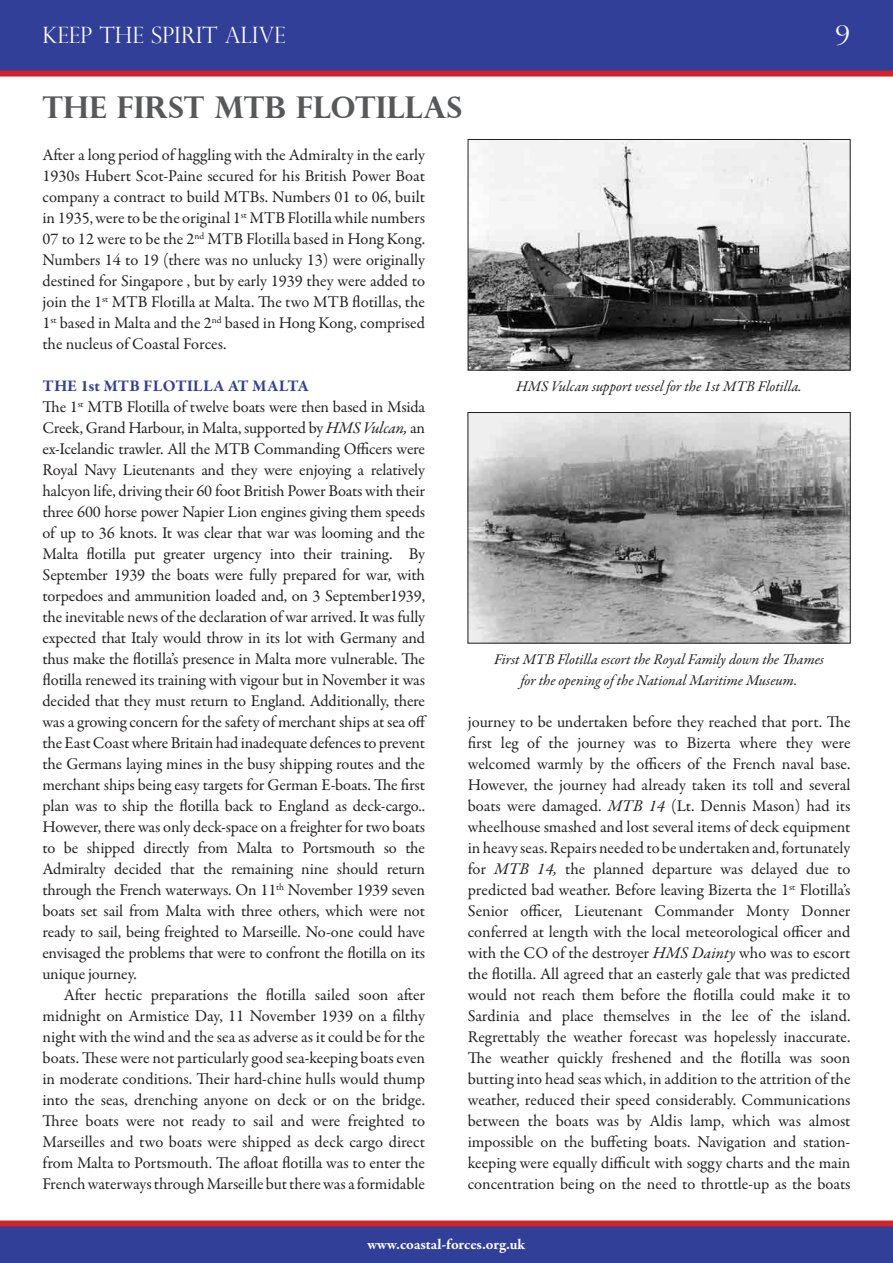
<style>
.page{position:relative;width:893px;height:1263px;background:#fff}
.page>*{position:absolute;margin:0;border:0;box-sizing:border-box;transform-origin:0 0}
.A-Head{font:700 30px "Perpetua Titling";color:#57585a}
.t1{font:300 27px "Perpetua Titling";color:#fff}
.t2{font:300 22.5px "Perpetua Titling";color:#fff}
.Main_text{font:16.5px/21px "Garamond Premr Pro";letter-spacing:-.01em;color:#231f20;text-align:justify}
.Main_text_para{font:16.5px/21px "Garamond Premr Pro";letter-spacing:-.005em;color:#231f20;text-align:justify}
.B-Head{font:700 16.5px "Garamond Premr Pro";letter-spacing:.005em;color:#323f99}
.t3{font:italic 15px/21px "Garamond Premr Pro";letter-spacing:-.005em;color:#231f20;text-align:center}
.t4{font:700 15px "Garamond Premr Pro";color:#fff}
.s1{font-style:italic}
</style>
<div class="page">
<svg style="left:0;top:0;width:893px;height:77px;background:#3f3d90"></svg>
<svg style="left:0;top:1220px;width:893px;height:43px;background:#4a3d8a"></svg>
<img style="left:470px;top:141px;width:378px;height:227px">
<div style="left:468px;top:139px;width:382px;height:231px;border:1px solid #231f20"></div>
<img style="left:470px;top:414px;width:378px;height:227px">
<div style="left:468px;top:412px;width:382px;height:231px;border:1px solid #231f20"></div>
<h3 class="t2" style="left:42px;top:22px;width:245px">KEEP THE SPIRIT ALIVE</h3>
<h2 class="t1" style="left:835px;top:19px;width:17px">9</h2>
<p class="A-Head" style="left:43px;top:89px;width:421px">THE FIRST MTB FLOTILLAS</p>
<p class="Main_text" style="left:43px;top:145px;width:384px">After a long period of haggling with the Admiralty in the early 1930s Hubert Scot-Paine secured for his British Power Boat company a contract to build MTBs. Numbers 01 to 06, built in 1935, were to be the original 1<sup>st</sup> MTB Flotilla while numbers 07 to 12 were to be the 2<sup>nd</sup> MTB Flotilla based in Hong Kong.<br>Numbers 14 to 19 (there was no unlucky 13) were originally destined for Singapore , but by early 1939 they were added to join the 1<sup>st</sup> MTB Flotilla at Malta. The two MTB flotillas, the 1<sup>st</sup> based in Malta and the 2<sup>nd</sup> based in Hong Kong, comprised the nucleus of Coastal Forces.</p>
<p class="B-Head" style="left:43px;top:376px;width:268px">THE 1st MTB FLOTILLA AT MALTA</p>
<p class="Main_text" style="left:43px;top:397px;width:386px;text-align:left">The 1<sup>st</sup> MTB Flotilla of twelve boats were then based in Msida Creek, Grand Harbour, in Malta, supported by <span class="s1">HMS Vulcan,</span> an ex-Icelandic trawler. All the MTB Commanding Officers were Royal Navy Lieutenants and they were enjoying a relatively halcyon life, driving their 60 foot British Power Boats with their three 600 horse power Napier Lion engines giving them speeds of up to 36 knots. It was clear that war was looming and the Malta flotilla put greater urgency into their training. By September 1939 the boats were fully prepared for war, with torpedoes and ammunition loaded and, on 3 September1939, the inevitable news of the declaration of war arrived. It was fully expected that Italy would throw in its lot with Germany and thus make the flotilla’s presence in Malta more vulnerable. The flotilla renewed its training with vigour but in November it was decided that they must return to England. Additionally, there was a growing concern for the safety of merchant ships at sea off the East Coast where Britain had inadequate defences to prevent the Germans laying mines in the busy shipping routes and the merchant ships being easy targets for German E-boats. The first plan was to ship the flotilla back to England as deck-cargo..<br>However, there was only deck-space on a freighter for two boats to be shipped directly from Malta to Portsmouth so the Admiralty decided that the remaining nine should return through the French waterways. On 11<sup>th</sup> November 1939 seven boats set sail from Malta with three others, which were not ready to sail, being freighted to Marseille. No-one could have envisaged the problems that were to confront the flotilla on its unique journey.</p>
<p class="Main_text_para" style="left:43px;top:985px;width:384px;text-indent:21px">After hectic preparations the flotilla sailed soon after midnight on Armistice Day, 11 November 1939 on a filthy night with the wind and the sea as adverse as it could be for the boats. These were not particularly good sea-keeping boats even in moderate conditions. Their hard-chine hulls would thump into the seas, drenching anyone on deck or on the bridge.<br>Three boats were not ready to sail and were freighted to Marseilles and two boats were shipped as deck cargo direct from Malta to Portsmouth. The afloat flotilla was to enter the French waterways through Marseille but there was a formidable</p>
<p class="t3" style="left:516px;top:377px;width:288px">HMS Vulcan support vessel for the 1st MTB Flotilla.</p>
<p class="t3" style="left:494px;top:650px;width:331px">First MTB Flotilla escort the Royal Family down the Thames for the opening of the National Maritime Museum.</p>
<p class="Main_text_para" style="left:468px;top:712px;width:384px">journey to be undertaken before they reached that port. The first leg of the journey was to Bizerta where they were welcomed warmly by the officers of the French naval base.<br>However, the journey had already taken its toll and several boats were damaged. <span class="s1">MTB 14</span> (Lt. Dennis Mason) had its wheelhouse smashed and lost several items of deck equipment in heavy seas. Repairs needed to be undertaken and, fortunately for <span class="s1">MTB 14,</span> the planned departure was delayed due to predicted bad weather. Before leaving Bizerta the 1<sup>st</sup> Flotilla’s Senior officer, Lieutenant Commander Monty Donner conferred at length with the local meteorological officer and with the CO of the destroyer <span class="s1">HMS Dainty</span> who was to escort the flotilla. All agreed that an easterly gale that was predicted would not reach them before the flotilla could make it to Sardinia and place themselves in the lee of the island.<br>Regrettably the weather forecast was hopelessly inaccurate.<br>The weather quickly freshened and the flotilla was soon butting into head seas which, in addition to the attrition of the weather, reduced their speed considerably. Communications between the boats was by Aldis lamp, which was almost impossible on the buffeting boats. Navigation and station&shy;keeping were equally difficult with soggy charts and the main concentration being on the need to throttle-up as the boats</p>
<p class="t4" style="left:367px;top:1235px;width:159px">www.coastal-forces.org.uk</p>
</div>
